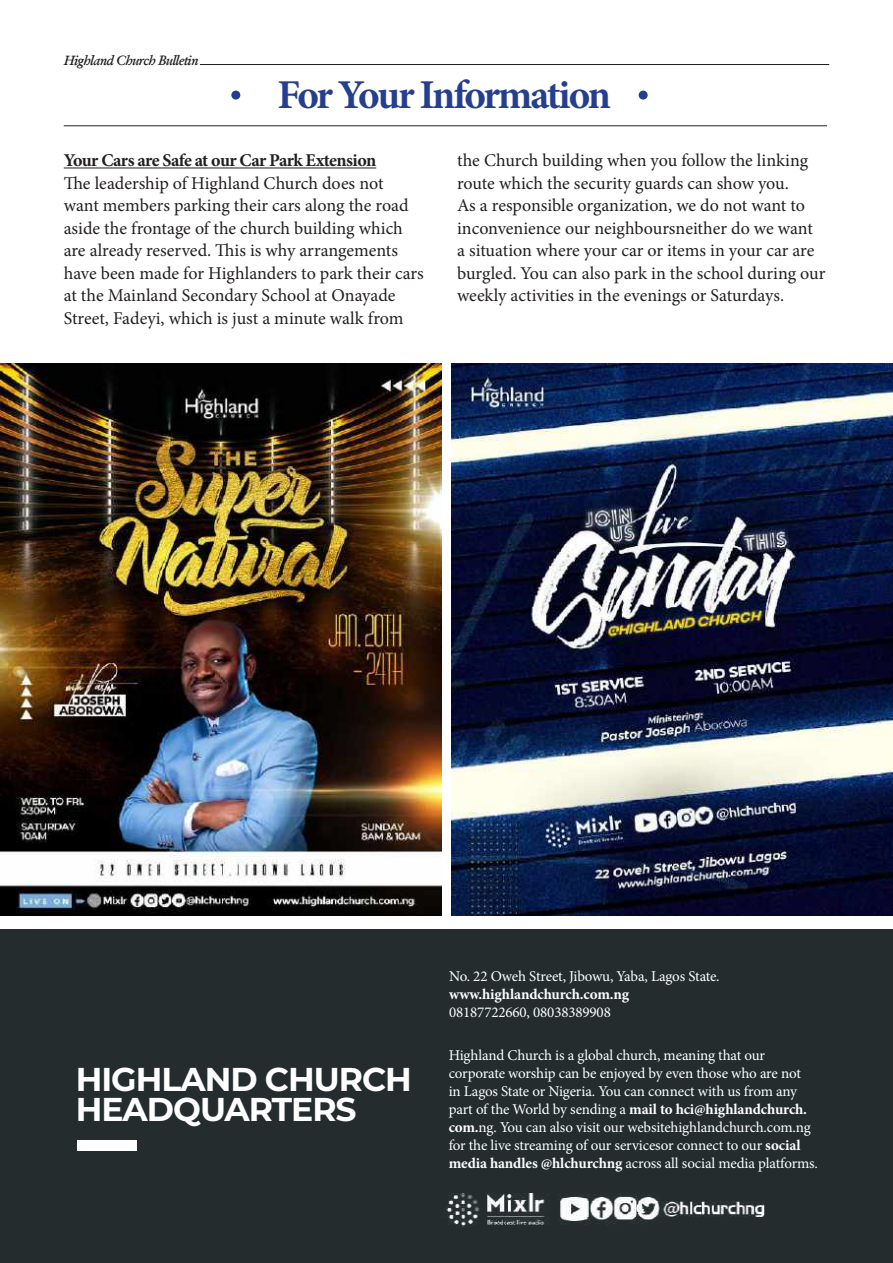
<style>
.page{position:relative;width:893px;height:1263px;background:#fff}
.page>*{position:absolute;margin:0;border:0;box-sizing:border-box;transform-origin:0 0}
.t1{font:700 40.95px "Minion Pro";letter-spacing:-.06em;color:#253f8e}
.t2{font:700 33px/30px "Montserrat";letter-spacing:-.03em;color:#fff}
.t3{font:18px/22.5px "Minion Pro";color:#231f20}
.t4{font:700 18px "Minion Pro";letter-spacing:-.035em;color:#231f20}
.t5{font:15px/18px "Minion Pro";letter-spacing:-.01em;color:#fff}
.t6{font:700 15px "Minion Pro";letter-spacing:-.01em;color:#fff}
.t7{font:italic 600 13.5px "Garamond";letter-spacing:-.05em;color:#231f20}
.s1{font-weight:700}
</style>
<div class="page">
<div style="left:0;top:929px;width:893px;height:334px;background:#242c2e"></div>
<img style="left:444px;top:1193px;width:320px;height:34px">
<div style="left:77px;top:1140px;width:60px;height:10px;background:#fff"></div>
<img style="left:452px;top:364px;width:441px;height:551px">
<img style="left:0;top:364px;width:441px;height:551px">
<hr style="left:64px;top:168px;width:312px;height:1px;background:#231f20">
<hr style="left:200px;top:64px;width:629px;height:1px;background:#231f20">
<hr style="left:64px;top:125px;width:763px;height:1px;background:#231f20">
<div style="left:231px;top:91px;width:9px;height:9px;background:#253f8e;border-radius:50%"></div>
<div style="left:639px;top:91px;width:9px;height:9px;background:#253f8e;border-radius:50%"></div>
<p class="t7" style="left:64px;top:52px;width:136px">Highland Church Bulletin</p>
<h1 class="t1" style="left:278px;top:67px;width:335px">For Your Information</h1>
<p class="t4" style="left:64px;top:148px;width:314px">Your Cars are Safe at our Car Park Extension</p>
<p class="t3" style="left:64px;top:172px;width:362px">The leadership of Highland Church does not<br>want members parking their cars along the road aside the frontage of the church building which are already reserved. This is why arrangements have been made for Highlanders to park their cars at the Mainland Secondary School at Onayade Street, Fadeyi, which is just a minute walk from</p>
<p class="t3" style="left:457px;top:149px;width:370px">the Church building when you follow the linking route which the security guards can show you.<br>As a responsible organization, we do not want to inconvenience our neighboursneither do we want<br>a situation where your car or items in your car are burgled. You can also park in the school during our weekly activities in the evenings or Saturdays.</p>
<h2 class="t2" style="left:76px;top:1062px;width:338px">HIGHLAND CHURCH<br>HEADQUARTERS</h2>
<p class="t5" style="left:449px;top:967px;width:272px">No. 22 Oweh Street, Jibowu, Yaba, Lagos State.</p>
<p class="t6" style="left:449px;top:983px;width:181px">www.highlandchurch.com.ng</p>
<p class="t5" style="left:449px;top:1003px;width:163px">08187722660, 08038389908</p>
<p class="t5" style="left:449px;top:1046px;width:371px">Highland Church is a global church, meaning that our corporate worship can be enjoyed by even those who are not<br>in Lagos State or Nigeria. You can connect with us from any part of the World by sending a <span class="s1">mail to hci@highlandchurch. com.</span>ng. You can also visit our websitehighlandchurch.com.ng for the live streaming of our servicesor connect to our <span class="s1">social media handles @hlchurchng</span> across all social media platforms.</p>
</div>
